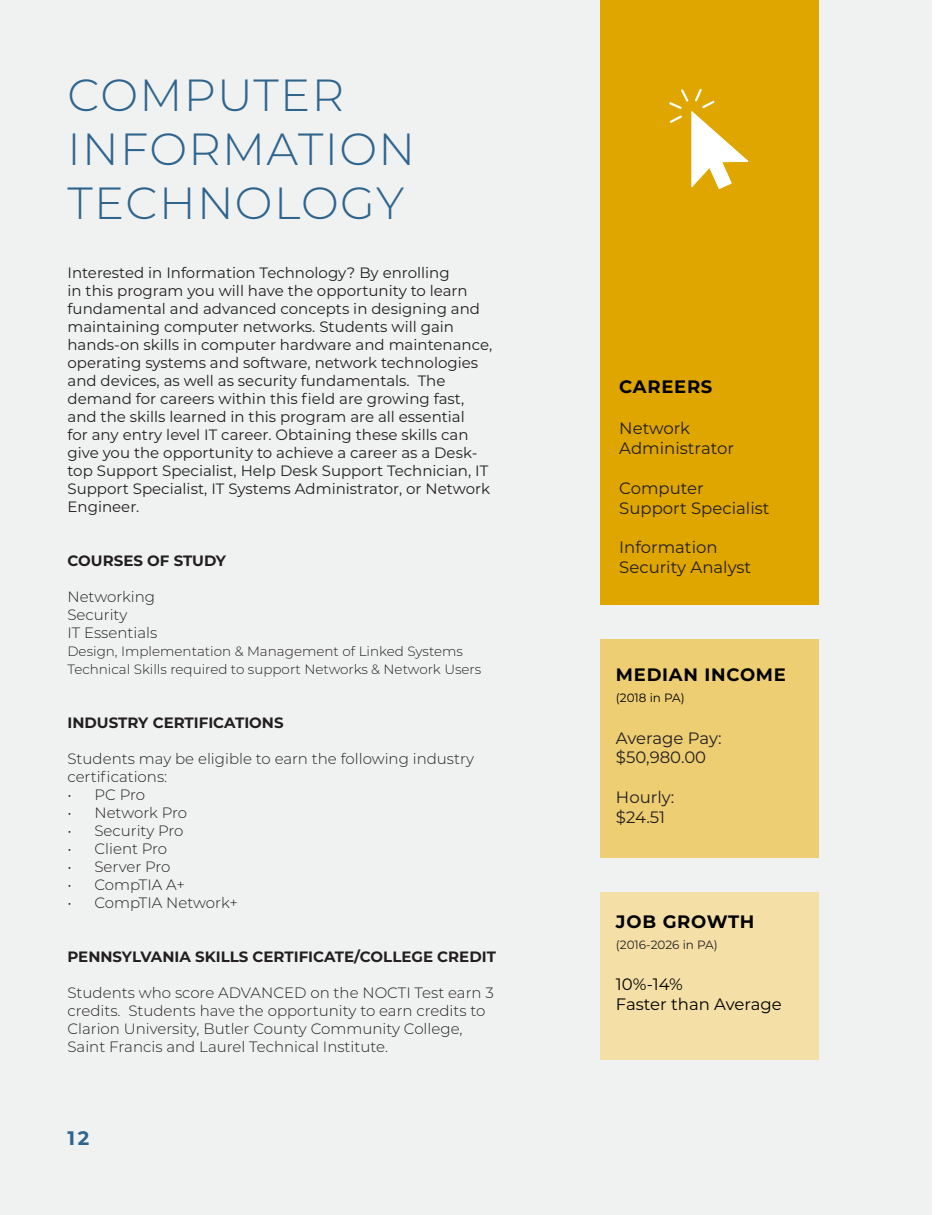
<style>
.page{position:relative;width:945px;height:1215px;background:#fff}
.page>*{position:absolute;margin:0;border:0;box-sizing:border-box;transform-origin:0 0}
.t1{font:300 45px "Montserrat";letter-spacing:.03em;color:#2f648d}
.t2{font:700 19.5px "Montserrat";color:#2f648d}
.t3{font:700 18px "Montserrat";letter-spacing:.04em;color:#000}
.t4{font:16.5px/19.8px "Montserrat";color:#231f20}
.t5{font:16.5px "Montserrat";color:#000}
.t6{font:15px/18px "Montserrat";color:#231f20}
.t7{font:300 15px/18px "Montserrat";color:#231f20}
.t8{font:700 15px "Montserrat";color:#231f20}
.t9{font:300 13.5px "Montserrat";color:#231f20}
.t10{font:12px "Montserrat";letter-spacing:-.005em;color:#231f20}
.t11{font:12px "Montserrat";color:#000}
</style>
<div class="page">
<div style="left:0;top:0;width:932px;height:1215px;background:#f0f2f2"></div>
<div style="left:601px;top:0;width:218px;height:604px;background:#dfa600"></div>
<div style="left:601px;top:639px;width:218px;height:218px;background:#edce73"></div>
<div style="left:601px;top:892px;width:218px;height:168px;background:#f4e0a6"></div>
<svg style="left:669px;top:89px;width:80px;height:100px"></svg>
<p class="t1" style="left:68px;top:65px;width:278px">COMPUTER</p>
<p class="t1" style="left:68px;top:119px;width:349px">INFORMATION</p>
<p class="t1" style="left:68px;top:173px;width:338px">TECHNOLOGY</p>
<p class="t6" style="left:68px;top:264px;width:426px">Interested in Information Technology? By enrolling<br>in this program you will have the opportunity to learn fundamental and advanced concepts in designing and maintaining computer networks. Students will gain hands-on skills in computer hardware and maintenance, operating systems and software, network technologies and devices, as well as security fundamentals. The</p>
<p class="t6" style="left:68px;top:390px;width:424px">demand for careers within this field are growing fast, and the skills learned in this program are all essential<br>for any entry level IT career. Obtaining these skills can give you the opportunity to achieve a career as a Desk&shy;top Support Specialist, Help Desk Support Technician, IT Support Specialist, IT Systems Administrator, or Network Engineer.</p>
<p class="t8" style="left:68px;top:550px;width:160px">COURSES OF STUDY</p>
<p class="t7" style="left:68px;top:588px;width:89px">Networking</p>
<p class="t7" style="left:68px;top:606px;width:61px">Security</p>
<p class="t7" style="left:68px;top:624px;width:91px">IT Essentials</p>
<p class="t9" style="left:68px;top:643px;width:397px">Design, Implementation &amp; Management of Linked Systems</p>
<p class="t9" style="left:68px;top:661px;width:415px">Technical Skills required to support Networks &amp; Network Users</p>
<p class="t8" style="left:68px;top:712px;width:218px">INDUSTRY CERTIFICATIONS</p>
<p class="t7" style="left:68px;top:750px;width:408px">Students may be eligible to earn the following industry</p>
<p class="t7" style="left:68px;top:768px;width:101px">certifications:</p>
<p class="t7" style="left:68px;top:786px;width:79px">• PC Pro</p>
<p class="t7" style="left:68px;top:804px;width:121px">• Network Pro</p>
<p class="t7" style="left:68px;top:822px;width:118px">• Security Pro</p>
<p class="t7" style="left:68px;top:840px;width:101px">• Client Pro</p>
<p class="t7" style="left:68px;top:858px;width:104px">• Server Pro</p>
<p class="t7" style="left:68px;top:876px;width:119px">• CompTIA A+</p>
<p class="t7" style="left:68px;top:894px;width:172px">• CompTIA Network+</p>
<p class="t8" style="left:68px;top:946px;width:430px">PENNSYLVANIA SKILLS CERTIFICATE/COLLEGE CREDIT</p>
<p class="t7" style="left:68px;top:984px;width:428px">Students who score ADVANCED on the NOCTI Test earn 3 credits. Students have the opportunity to earn credits to</p>
<p class="t7" style="left:68px;top:1020px;width:397px">Clarion University, Butler County Community College,<br>Saint Francis and Laurel Technical Institute.</p>
<h2 class="t2" style="left:68px;top:1124px;width:23px">12</h2>
<p class="t3" style="left:619px;top:374px;width:95px">CAREERS</p>
<p class="t4" style="left:619px;top:418px;width:72px">Network</p>
<p class="t4" style="left:619px;top:438px;width:116px">Administrator</p>
<p class="t4" style="left:619px;top:478px;width:86px">Computer</p>
<p class="t4" style="left:619px;top:497px;width:152px">Support Specialist</p>
<p class="t4" style="left:619px;top:537px;width:100px">Information</p>
<p class="t4" style="left:619px;top:557px;width:134px">Security Analyst</p>
<p class="t3" style="left:616px;top:662px;width:171px">MEDIAN INCOME</p>
<p class="t11" style="left:616px;top:690px;width:70px">(2018 in PA)</p>
<p class="t4" style="left:616px;top:727px;width:107px">Average Pay: $50,980.00</p>
<p class="t4" style="left:616px;top:787px;width:60px">Hourly:</p>
<p class="t4" style="left:616px;top:806px;width:51px">$24.51</p>
<p class="t3" style="left:616px;top:909px;width:140px">JOB GROWTH</p>
<p class="t10" style="left:616px;top:936px;width:103px">(2016-2026 in PA)</p>
<p class="t5" style="left:616px;top:973px;width:68px">10%-14%</p>
<p class="t5" style="left:616px;top:993px;width:167px">Faster than Average</p>
</div>
